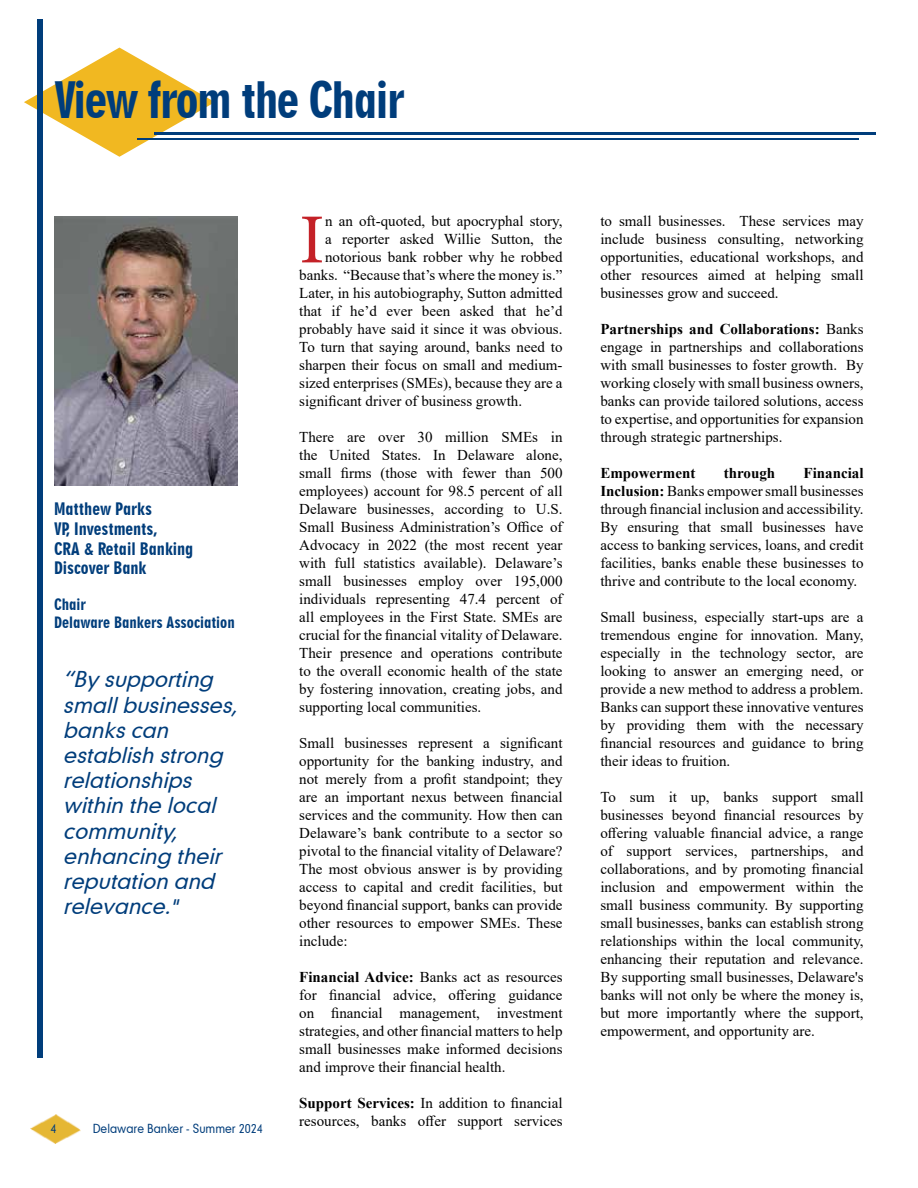
<style>
.page{position:relative;width:918px;height:1188px;background:#fff}
.page>*{position:absolute;margin:0;border:0;box-sizing:border-box;transform-origin:0 0}
.t1{font:70.35px "Minion Pro";color:#c42127;scale:1.06 1}
.t2{font:48px "Geometric 706 BT Black Condensed B";letter-spacing:-.03em;color:#003d7b}
.t3{font:italic 21px/25.2px "Geometric 706 BT Medium B";color:#003d7b}
.t4{font:16.5px/19.8px "Geometric 706 BT Black Condensed B";color:#003d7b}
.t5{font:15px/18px "Times New Roman";color:#000;text-align:justify}
.t6{font:15px/18px "Geometric 706 BT Black Condensed B";color:#003d7b}
.t7{font:700 15px "Times New Roman";color:#000}
.t8{font:12px "Geometric 706 BT Medium B";color:#003d7b;scale:.9 1}
.s1{font-weight:700}
</style>
<div class="page">
<svg style="left:24px;top:48px;width:191px;height:109px"></svg>
<hr style="left:155px;top:132px;width:721px;height:3px;background:#003d7b">
<hr style="left:137px;top:138px;width:722px;height:2px;background:#003d7b">
<div style="left:37px;top:19px;width:6px;height:1039px;background:#003d7b"></div>
<img style="left:31px;top:1115px;width:49px;height:28px">
<img style="left:54px;top:216px;width:184px;height:270px">
<h2 class="t2" style="left:54px;top:72px;width:352px">View from the Chair</h2>
<p class="t4" style="left:54px;top:499px;width:141px">Matthew Parks<br>VP, Investments,<br>CRA &amp; Retail Banking<br>Discover Bank</p>
<p class="t6" style="left:54px;top:596px;width:182px">Chair<br>Delaware Bankers Association</p>
<h3 class="t3" style="left:63px;top:666px;width:182px">“By supporting smallbusinesses, bankscan establish strong relationships within the local community, enhancing their reputation and relevance."</h3>
<p class="t8" style="left:51px;top:1121px;width:8px">4</p>
<p class="t8" style="left:93px;top:1121px;width:191px">Delaware Banker - Summer 2024</p>
<h1 class="t1" style="left:299px;top:193px;width:26px">I</h1>
<p class="t5" style="left:325px;top:212px;width:239px">n an oft-quoted, but apocryphal story,</p>
<p class="t5" style="left:325px;top:230px;width:239px">a reporter asked Willie Sutton, the</p>
<p class="t5" style="left:325px;top:248px;width:239px">notorious bank robber why he robbed</p>
<p class="t5" style="left:299px;top:266px;width:265px">banks. “Because that’s where the money is.”</p>
<p class="t5" style="left:299px;top:284px;width:265px">Later, in his autobiography, Sutton admitted</p>
<p class="t5" style="left:299px;top:302px;width:265px">that if he’d ever been asked that he’d</p>
<p class="t5" style="left:299px;top:320px;width:265px">probably have said it since it was obvious.</p>
<p class="t5" style="left:299px;top:338px;width:265px">To turn that saying around, banks need to</p>
<p class="t5" style="left:299px;top:356px;width:265px">sharpen their focus on small and medium-</p>
<p class="t5" style="left:299px;top:374px;width:265px">sized enterprises (SMEs), because they are a</p>
<p class="t5" style="left:299px;top:392px;width:224px">significant driver of business growth.</p>
<p class="t5" style="left:299px;top:428px;width:265px">There are over 30 million SMEs in the United States. In Delaware alone, small firms (those with fewer than 500 employees) account for 98.5 percent of all Delaware businesses, according to U.S.<br>Small Business Administration’s Office of Advocacy in 2022 (the most recent year with full statistics available). Delaware’s small businesses employ over 195,000 individuals representing 47.4 percent of all employees in the First State. SMEs are crucial for the financial vitality of Delaware.<br>Their presence and operations contribute to the overall economic health of the state by fostering innovation, creating jobs, and supporting local communities.</p>
<p class="t5" style="left:299px;top:734px;width:265px">Small businesses represent a significant opportunity for the banking industry, and not merely from a profit standpoint; they are an important nexus between financial services and the community. How then can Delaware’s bank contribute to a sector so pivotal to the financial vitality of Delaware?<br>The most obvious answer is by providing access to capital and credit facilities, but beyond financial support, banks can provide other resources to empower SMEs. These include:</p>
<p class="t5" style="left:299px;top:968px;width:265px"><span class="s1">Financial Advice:</span> Banks act as resources for financial advice, offering guidance on financial management, investment strategies, and other financial matters to help small businesses make informed decisions and improve their financial health.</p>
<p class="t5" style="left:299px;top:1094px;width:265px"><span class="s1">Support Services:</span> In addition to financial resources, banks offer support services</p>
<p class="t5" style="left:600px;top:212px;width:265px">to small businesses. These services may include business consulting, networking opportunities, educational workshops, and other resources aimed at helping small businesses grow and succeed.</p>
<p class="t5" style="left:600px;top:320px;width:265px"><span class="s1">Partnerships and Collaborations:</span> Banks engage in partnerships and collaborations with small businesses to foster growth. By working closely with small business owners, banks can provide tailored solutions, access to expertise, and opportunities for expansion through strategic partnerships.</p>
<p class="t7" style="left:600px;top:463px;width:96px">Empowerment</p>
<p class="t7" style="left:724px;top:463px;width:53px">through</p>
<p class="t5" style="left:600px;top:464px;width:265px;text-indent:203px"><span class="s1">Financial Inclusion:</span> Banks empower small businesses through financial inclusion and accessibility.<br>By ensuring that small businesses have access to banking services, loans, and credit facilities, banks enable these businesses to thrive and contribute to the local economy.</p>
<p class="t5" style="left:600px;top:608px;width:265px">Small business, especially start-ups are a tremendous engine for innovation. Many, especially in the technology sector, are looking to answer an emerging need, or provide a new method to address a problem.<br>Banks can support these innovative ventures by providing them with the necessary financial resources and guidance to bring their ideas to fruition.</p>
<p class="t5" style="left:600px;top:788px;width:265px">To sum it up, banks support small businesses beyond financial resources by offering valuable financial advice, a range of support services, partnerships, and collaborations, and by promoting financial inclusion and empowerment within the small business community. By supporting small businesses, banks can establish strong relationships within the local community, enhancing their reputation and relevance.<br>By supporting small businesses, Delaware's banks will not only be where the money is, but more importantly where the support, empowerment, and opportunity are.</p>
</div>
